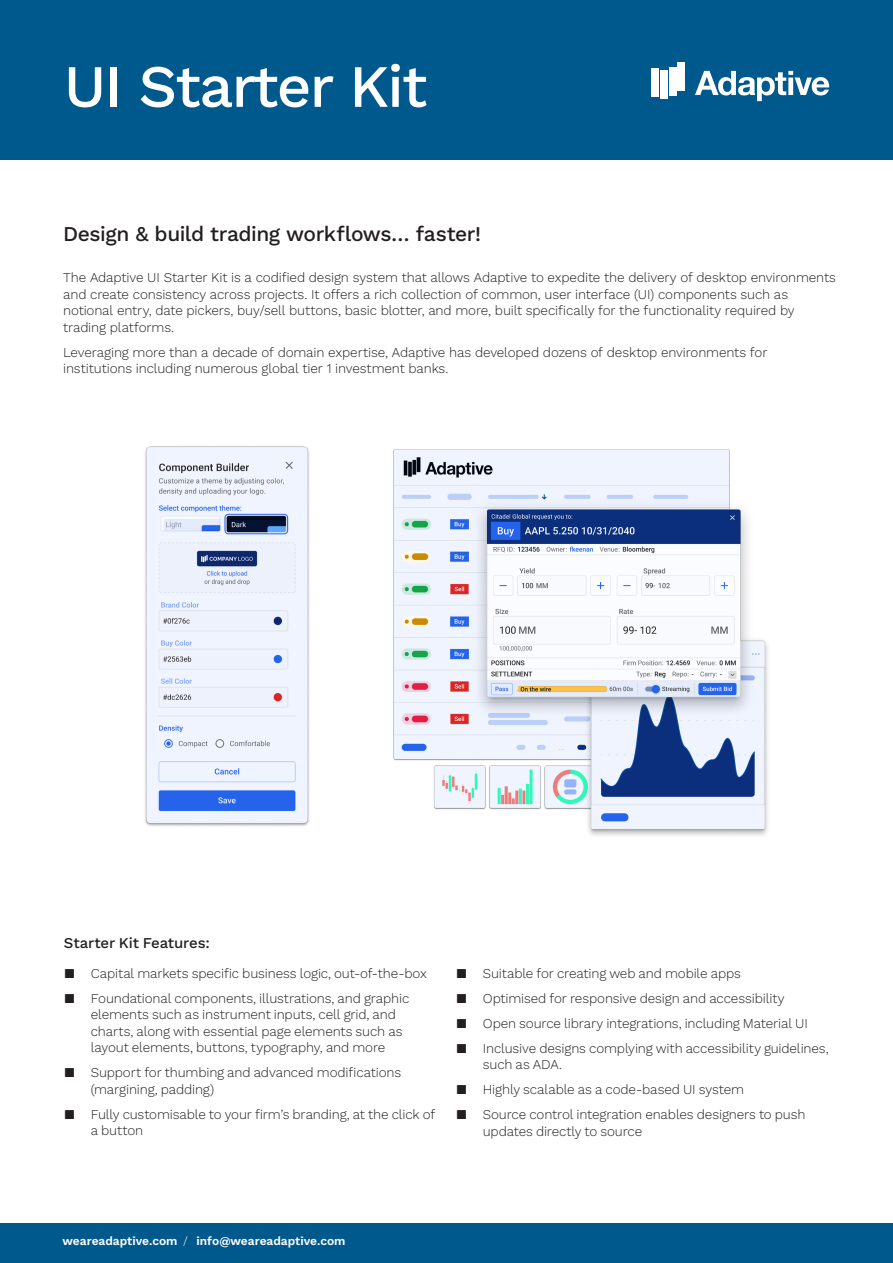
<style>
.page{position:relative;width:893px;height:1263px;background:#fff}
.page>*{position:absolute;margin:0;border:0;box-sizing:border-box;transform-origin:0 0}
.t1{font:500 60px "Work Sans";letter-spacing:-.03em;color:#fff}
.Sub_title{font:500 21px "Work Sans";letter-spacing:-.02em;color:#231f20}
.Body_text{font:500 15px "Work Sans";letter-spacing:-.01em;color:#231f20}
.Sub_title-2{font:13.5px/16.5px "Work Sans";letter-spacing:-.01em;color:#231f20}
.Body_text-2{font:600 12px "Work Sans";letter-spacing:-.005em;color:#fff}
.s1{font-weight:400}
</style>
<div class="page">
<div style="left:0;top:0;width:893px;height:159px;background:#00598c"></div>
<div style="left:652px;top:68px;width:7px;height:29px;background:#fff"></div>
<div style="left:661px;top:70px;width:7px;height:29px;background:#fff"></div>
<div style="left:669px;top:67px;width:7px;height:29px;background:#fff"></div>
<div style="left:678px;top:62px;width:7px;height:28px;background:#fff"></div>
<svg style="left:695px;top:71px;width:134px;height:30px"></svg>
<div style="left:0;top:1223px;width:893px;height:40px;background:#00598c"></div>
<img style="left:393px;top:449px;width:375px;height:387px">
<img style="left:145px;top:446px;width:165px;height:380px">
<p class="t1" style="left:64px;top:41px;width:365px">UI Starter Kit</p>
<p class="Sub_title" style="left:63px;top:218px;width:420px">Design &amp; build trading workflows… faster!</p>
<p class="Sub_title-2" style="left:63px;top:269px;width:774px">The Adaptive UI Starter Kit is a codified design system that allows Adaptive to expedite the delivery of desktop environments and create consistency across projects. It offers a rich collection of common, user interface (UI) components such as notional entry, date pickers, buy/sell buttons, basic blotter, and more, built specifically for the functionality required by trading platforms.</p>
<p class="Sub_title-2" style="left:63px;top:343px;width:706px">Leveraging more than a decade of domain expertise, Adaptive has developed dozens of desktop environments for institutions including numerous global tier 1 investment banks.</p>
<p class="Body_text" style="left:64px;top:932px;width:148px">Starter Kit Features:</p>
<p class="Sub_title-2" style="left:64px;top:964px;width:365px">■ Capital markets specific business logic, out-of-the-box</p>
<p class="Sub_title-2" style="left:91px;top:989px;width:320px;text-indent:-27px">■ Foundational components, illustrations, and graphic elements such as instrument inputs, cell grid, and charts, along with essential page elements such as layout elements, buttons, typography, and more</p>
<p class="Sub_title-2" style="left:91px;top:1064px;width:312px;text-indent:-27px">■ Support for thumbing and advanced modifications (margining, padding)</p>
<p class="Sub_title-2" style="left:91px;top:1105px;width:346px;text-indent:-27px">■ Fully customisable to your firm’s branding, at the click of a button</p>
<p class="Sub_title-2" style="left:456px;top:964px;width:287px">■ Suitable for creating web and mobile apps</p>
<p class="Sub_title-2" style="left:456px;top:989px;width:330px">■ Optimised for responsive design and accessibility</p>
<p class="Sub_title-2" style="left:456px;top:1014px;width:353px">■ Open source library integrations, including Material UI</p>
<p class="Sub_title-2" style="left:483px;top:1039px;width:347px;text-indent:-27px">■ Inclusive designs complying with accessibility guidelines, such as ADA.</p>
<p class="Sub_title-2" style="left:456px;top:1081px;width:290px">■ Highly scalable as a code-based UI system</p>
<p class="Sub_title-2" style="left:483px;top:1106px;width:324px;text-indent:-27px">■ Source control integration enables designers to push updates directly to source</p>
<p class="Body_text-2" style="left:63px;top:1232px;width:284px">weareadaptive.com <span class="s1">/</span> info@weareadaptive.com</p>
</div>
